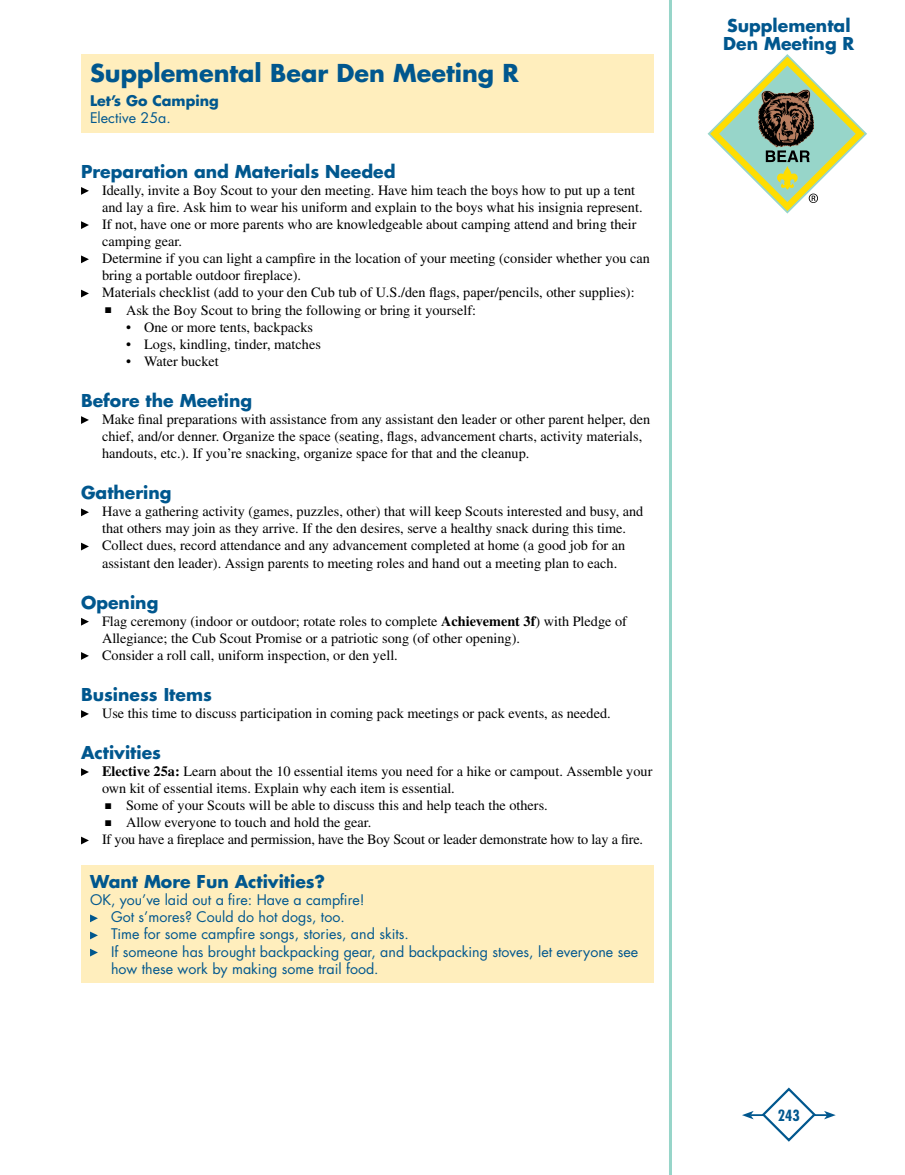
<style>
.page{position:relative;width:905px;height:1175px;background:#fff}
.page>*{position:absolute;margin:0;border:0;box-sizing:border-box;transform-origin:0 0}
.t1{font:700 24px "Futura";color:#00578e}
.t2{font:700 17.25px/18px "Futura";color:#00578e}
.t3{font:700 condensed 15px "Futura";color:#00578e}
.t4{font:14.25px/17.1px "Times";color:#000}
.t5{font:14.25px "Futura";color:#00578e}
.t6{font:700 14.25px "Futura";color:#00578e}
.s1{font-weight:700}
</style>
<div class="page">
<svg style="left:707px;top:54px;width:160px;height:159px"></svg>
<hr style="left:750px;top:1114px;width:77px;height:2px;background:#00578e">
<svg style="left:742px;top:1111px;width:11px;height:8px"></svg>
<svg style="left:824px;top:1111px;width:11px;height:8px"></svg>
<svg style="left:760px;top:1087px;width:57px;height:55px"></svg>
<hr style="left:669px;top:0;width:3px;height:1174px;background:#97d5c9">
<div style="left:81px;top:54px;width:573px;height:78px;background:#ffeebd"></div>
<svg style="left:81px;top:187px;width:8px;height:8px"></svg>
<svg style="left:81px;top:221px;width:8px;height:8px"></svg>
<svg style="left:81px;top:255px;width:8px;height:8px"></svg>
<svg style="left:81px;top:290px;width:8px;height:7px"></svg>
<svg style="left:81px;top:416px;width:8px;height:8px"></svg>
<svg style="left:81px;top:508px;width:8px;height:8px"></svg>
<svg style="left:81px;top:542px;width:8px;height:8px"></svg>
<svg style="left:81px;top:618px;width:8px;height:7px"></svg>
<svg style="left:81px;top:652px;width:8px;height:8px"></svg>
<svg style="left:81px;top:710px;width:8px;height:8px"></svg>
<svg style="left:81px;top:768px;width:8px;height:8px"></svg>
<svg style="left:81px;top:836px;width:8px;height:8px"></svg>
<div style="left:81px;top:865px;width:573px;height:117px;background:#ffeebd"></div>
<svg style="left:90px;top:914px;width:8px;height:8px"></svg>
<svg style="left:90px;top:931px;width:8px;height:8px"></svg>
<svg style="left:90px;top:948px;width:8px;height:8px"></svg>
<h1 class="t1" style="left:90px;top:57px;width:430px">Supplemental Bear Den Meeting R</h1>
<p class="t6" style="left:90px;top:91px;width:130px">Let’s Go Camping</p>
<p class="t5" style="left:90px;top:109px;width:82px">Elective 25a.</p>
<p class="t2" style="left:81px;top:162px;width:316px">Preparation and Materials Needed</p>
<p class="t4" style="left:102px;top:181px;width:549px">Ideally, invite a Boy Scout to your den meeting. Have him teach the boys how to put up a tent and lay a fire. Ask him to wear his uniform and explain to the boys what his insignia represent.<br>If not, have one or more parents who are knowledgeable about camping attend and bring their camping gear.<br>Determine if you can light a campfire in the location of your meeting (consider whether you can bring a portable outdoor fireplace).<br>Materials checklist (add to your den Cub tub of U.S./den flags, paper/pencils, other supplies):</p>
<p class="t4" style="left:105px;top:301px;width:372px">■ Ask the Boy Scout to bring the following or bring it yourself:</p>
<p class="t4" style="left:126px;top:318px;width:188px">• One or more tents, backpacks</p>
<p class="t4" style="left:126px;top:335px;width:196px">• Logs, kindling, tinder, matches</p>
<p class="t4" style="left:126px;top:352px;width:94px">• Water bucket</p>
<p class="t2" style="left:81px;top:391px;width:173px">Before the Meeting</p>
<p class="t4" style="left:102px;top:410px;width:549px">Make final preparations with assistance from any assistant den leader or other parent helper, den chief, and/or denner. Organize the space (seating, flags, advancement charts, activity materials, handouts, etc.). If you’re snacking, organize space for that and the cleanup.</p>
<p class="t2" style="left:81px;top:483px;width:92px">Gathering</p>
<p class="t4" style="left:102px;top:503px;width:543px">Have a gathering activity (games, puzzles, other) that will keep Scouts interested and busy, and that others may join as they arrive. If the den desires, serve a healthy snack during this time.<br>Collect dues, record attendance and any advancement completed at home (a good job for an assistant den leader). Assign parents to meeting roles and hand out a meeting plan to each.</p>
<p class="t2" style="left:81px;top:593px;width:79px">Opening</p>
<p class="t4" style="left:102px;top:612px;width:526px">Flag ceremony (indoor or outdoor; rotate roles to complete <span class="s1">Achievement 3f</span>) with Pledge of<br>Allegiance; the Cub Scout Promise or a patriotic song (of other opening).<br>Consider a roll call, uniform inspection, or den yell.</p>
<p class="t2" style="left:81px;top:685px;width:132px">Business Items</p>
<p class="t4" style="left:102px;top:704px;width:510px">Use this time to discuss participation in coming pack meetings or pack events, as needed.</p>
<p class="t2" style="left:81px;top:743px;width:81px">Activities</p>
<p class="t4" style="left:102px;top:762px;width:552px"><span class="s1">Elective 25a:</span> Learn about the 10 essential items you need for a hike or campout. Assemble your own kit of essential items. Explain why each item is essential.</p>
<p class="t4" style="left:105px;top:797px;width:444px">■ Some of your Scouts will be able to discuss this and help teach the others.</p>
<p class="t4" style="left:102px;top:814px;width:542px">■ Allow everyone to touch and hold the gear.<br>If you have a fireplace and permission, have the Boy Scout or leader demonstrate how to lay a fire.</p>
<p class="t2" style="left:90px;top:872px;width:236px">Want More Fun Activities?</p>
<p class="t5" style="left:90px;top:890px;width:276px">OK, you’ve laid out a fire: Have a campfire!</p>
<p class="t5" style="left:98px;top:908px;width:248px">Got s’mores? Could do hot dogs, too.</p>
<p class="t5" style="left:98px;top:925px;width:312px">Time for some campfire songs, stories, and skits.</p>
<p class="t5" style="left:98px;top:942px;width:541px">If someone has brought backpacking gear, and backpacking stoves, let everyone see</p>
<p class="t5" style="left:111px;top:959px;width:269px">how these work by making some trail food.</p>
<p class="t2" style="left:723px;top:16px;width:132px">Supplemental<br>Den Meeting R</p>
<p class="t3" style="left:777px;top:1106px;width:24px">243</p>
</div>
